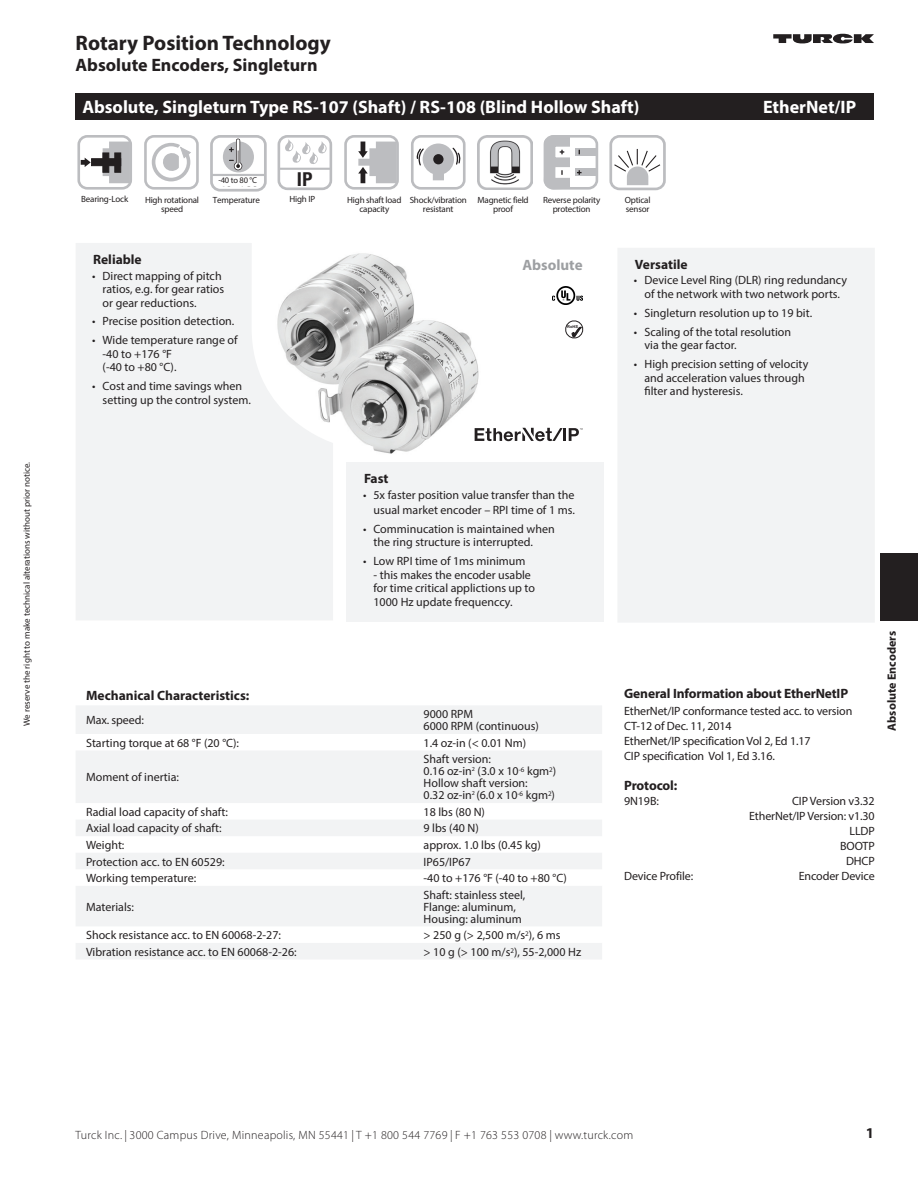
<style>
.page{position:relative;width:918px;height:1188px;background:#fff}
.page>*{position:absolute;margin:0;border:0;box-sizing:border-box;transform-origin:0 0}
.t1{font:700 21px "Myriad Pro";color:#231f20}
.t2{font:700 condensed 19.05px "Univers LT Std";color:#231f20}
.header_bar{font:700 18px "Myriad Pro";color:#fff}
.t3{font:700 18px "Myriad Pro";color:#231f20}
.t4{font:700 15px "Myriad Pro";color:#9d9fa2}
.t5{font:700 15px "Myriad Pro";color:#231f20}
.header_text{font:700 13.5px "Myriad Pro";color:#231f20}
.text{font:700 13.5px "Myriad Pro";letter-spacing:-.015em;color:#231f20}
.text-2{font:12px/13.5px "Myriad Pro";color:#231f20}
.table_L{font:12px/12px "Myriad Pro";color:#231f20}
.t6{font:300 12px "Myriad Pro";letter-spacing:.02em;color:#231f20}
.t7{font:700 12px "Myriad Pro";color:#231f20}
.icon_caption{font:9px/9px "Myriad Pro";letter-spacing:-.02em;color:#231f20;text-align:center}
.icon_caption-2{font:9px "Myriad Pro";color:#231f20}
.icon_caption-3{font:8.4px "Myriad Pro";color:#231f20}
.t8{font:700 4.05px "Arial";color:#231f20}
</style>
<div class="page">
<div style="left:880px;top:553px;width:38px;height:67px;background:#231f20"></div>
<svg style="left:773px;top:34px;width:101px;height:9px"></svg>
<img style="left:333px;top:253px;width:146px;height:201px">
<div style="left:76px;top:93px;width:798px;height:27px;background:#231f20"></div>
<div style="left:617px;top:248px;width:258px;height:375px;background:#f2f3f4"></div>
<svg style="left:76px;top:243px;width:257px;height:377px;fill:#f2f3f4"></svg>
<div style="left:346px;top:463px;width:258px;height:159px;background:#f2f3f4"></div>
<svg style="left:76px;top:706px;width:526px;height:253px;fill:#f2f3f4"></svg>
<img style="left:478px;top:135px;width:54px;height:55px">
<svg style="left:79px;top:136px;width:52px;height:52px"></svg>
<div style="left:77px;top:135px;width:55px;height:55px;border:3px solid #bcbdc0;border-radius:8px"></div>
<svg style="left:81px;top:142px;width:49px;height:41px"></svg>
<div style="left:144px;top:135px;width:55px;height:55px;border:3px solid #bcbdc0;border-radius:8px"></div>
<svg style="left:152px;top:143px;width:39px;height:38px"></svg>
<div style="left:278px;top:135px;width:54px;height:55px;border:3px solid #bcbdc0;border-radius:8px"></div>
<hr style="left:278px;top:168px;width:52px;height:2px;background:#bcbdc0">
<svg style="left:285px;top:139px;width:42px;height:25px"></svg>
<div style="left:344px;top:135px;width:55px;height:55px;border:3px solid #bcbdc0;border-radius:8px"></div>
<svg style="left:358px;top:142px;width:39px;height:41px"></svg>
<div style="left:411px;top:135px;width:55px;height:55px;border:3px solid #bcbdc0;border-radius:8px"></div>
<svg style="left:416px;top:144px;width:45px;height:36px"></svg>
<div style="left:210px;top:135px;width:56px;height:56px;border:3px solid #bcbdc0;border-radius:9px"></div>
<hr style="left:211px;top:174px;width:54px;height:2px;background:#bcbdc0">
<div style="left:223px;top:141px;width:31px;height:31px;background:#bcbdc0;border-radius:50%"></div>
<svg style="left:229px;top:138px;width:13px;height:32px"></svg>
<div style="left:544px;top:135px;width:54px;height:55px;border:3px solid #bcbdc0;border-radius:8px"></div>
<div style="left:575px;top:169px;width:21px;height:7px;background:#bcbdc0"></div>
<div style="left:575px;top:148px;width:21px;height:8px;background:#bcbdc0"></div>
<svg style="left:577px;top:170px;width:5px;height:5px"></svg>
<svg style="left:544px;top:135px;width:27px;height:55px"></svg>
<div style="left:609px;top:135px;width:57px;height:55px;border:3px solid #bcbdc0;border-radius:9px"></div>
<svg style="left:613px;top:149px;width:48px;height:36px"></svg>
<svg style="left:475px;top:428px;width:108px;height:13px"></svg>
<img style="left:552px;top:286px;width:30px;height:18px">
<svg style="left:565px;top:321px;width:18px;height:17px"></svg>
<p class="icon_caption-2" style="left:21px;top:726px;width:265px;rotate:-90deg">We reserve the right to make technical alterations without prior notice.</p>
<h1 class="t1" style="left:76px;top:29px;width:257px">Rotary Position Technology</h1>
<h3 class="t3" style="left:76px;top:53px;width:243px">Absolute Encoders, Singleturn</h3>
<p class="header_bar" style="left:82px;top:95px;width:559px">Absolute, Singleturn Type RS-107 (Shaft) / RS-108 (Blind Hollow Shaft)</p>
<p class="header_bar" style="left:763px;top:95px;width:95px">EtherNet/IP</p>
<p class="icon_caption-3" style="left:218px;top:175px;width:40px">-40 to 80 °C</p>
<p class="t2" style="left:297px;top:167px;width:17px">IP</p>
<p class="icon_caption" style="left:81px;top:194px;width:49px">Bearing-Lock</p>
<p class="icon_caption" style="left:145px;top:195px;width:56px">High rotational speed</p>
<p class="icon_caption" style="left:213px;top:195px;width:48px">Temperature</p>
<p class="icon_caption" style="left:290px;top:195px;width:27px">High IP</p>
<p class="icon_caption" style="left:347px;top:195px;width:56px">High shaft load capacity</p>
<p class="icon_caption" style="left:410px;top:195px;width:59px">Shock/vibration resistant</p>
<p class="icon_caption" style="left:477px;top:195px;width:53px">Magnetic field proof</p>
<p class="icon_caption" style="left:543px;top:195px;width:59px">Reverse polarity protection</p>
<p class="icon_caption" style="left:625px;top:195px;width:27px;text-align:left">Optical sensor</p>
<p class="header_text" style="left:93px;top:251px;width:50px">Reliable</p>
<p class="text-2" style="left:103px;top:269px;width:123px;text-indent:-10px">• Direct mapping of pitch ratios, e.g. for gear ratios or gear reductions.</p>
<p class="text-2" style="left:92px;top:315px;width:144px">• Precise position detection.</p>
<p class="text-2" style="left:103px;top:333px;width:137px;text-indent:-10px">• Wide temperature range of -40 to +176 °F<br>(-40 to +80 °C).</p>
<p class="text-2" style="left:103px;top:379px;width:150px;text-indent:-10px">• Cost and time savings when setting up the control system.</p>
<p class="t4" style="left:523px;top:255px;width:62px">Absolute</p>
<p class="t8" style="left:567px;top:324px;width:12px">RoHS</p>
<p class="header_text" style="left:635px;top:255px;width:54px">Versatile</p>
<p class="text-2" style="left:634px;top:273px;width:215px;text-align:center">• Device Level Ring (DLR) ring redundancy of the network with two network ports.</p>
<p class="text-2" style="left:634px;top:306px;width:180px">• Singleturn resolution up to 19 bit.</p>
<p class="text-2" style="left:644px;top:325px;width:148px;text-indent:-10px">• Scaling of the total resolution via the gear factor.</p>
<p class="text-2" style="left:644px;top:357px;width:165px;text-indent:-10px">• High precision setting of velocity and acceleration values through filter and hysteresis.</p>
<p class="header_text" style="left:86px;top:687px;width:165px">Mechanical Characteristics:</p>
<p class="table_L" style="left:86px;top:714px;width:59px">Max. speed:</p>
<p class="header_text" style="left:364px;top:470px;width:26px">Fast</p>
<p class="text-2" style="left:363px;top:487px;width:213px;line-height:15px;text-align:right">• 5x faster position value transfer than the usual market encoder – RPI time of 1 ms.</p>
<p class="text-2" style="left:374px;top:522px;width:183px;text-indent:-10px">• Comminucation is maintained when the ring structure is interrupted.</p>
<p class="text-2" style="left:363px;top:554px;width:164px">• Low RPI time of 1ms minimum</p>
<p class="text-2" style="left:374px;top:568px;width:163px">- this makes the encoder usable for time critical applictions up to<br>1000 Hz update frequenccy.</p>
<p class="table_L" style="left:424px;top:708px;width:51px">9000 RPM</p>
<p class="table_L" style="left:424px;top:720px;width:117px">6000 RPM (continuous)</p>
<p class="table_L" style="left:86px;top:737px;width:154px">Starting torque at 68 °F (20 °C):</p>
<p class="table_L" style="left:424px;top:737px;width:104px">1.4 oz-in (&lt; 0.01 Nm)</p>
<p class="table_L" style="left:86px;top:771px;width:94px">Moment of inertia:</p>
<p class="table_L" style="left:424px;top:753px;width:134px">Shaft version:<br>0.16 oz-in<sup>2</sup> (3.0 x 10<sup>-6</sup> kgm<sup>2</sup>)</p>
<p class="table_L" style="left:424px;top:777px;width:106px">Hollow shaft version:</p>
<p class="table_L" style="left:424px;top:789px;width:133px">0.32 oz-in<sup>2</sup> (6.0 x 10<sup>-6</sup> kgm<sup>2</sup>)</p>
<p class="table_L" style="left:86px;top:806px;width:143px">Radial load capacity of shaft:</p>
<p class="table_L" style="left:424px;top:806px;width:63px">18 lbs (80 N)</p>
<p class="table_L" style="left:86px;top:822px;width:137px">Axial load capacity of shaft:</p>
<p class="table_L" style="left:424px;top:822px;width:57px">9 lbs (40 N)</p>
<p class="table_L" style="left:86px;top:839px;width:40px">Weight:</p>
<p class="table_L" style="left:424px;top:839px;width:119px">approx. 1.0 lbs (0.45 kg)</p>
<p class="table_L" style="left:86px;top:855px;width:140px">Protection acc. to EN 60529:</p>
<p class="table_L" style="left:424px;top:855px;width:49px">IP65/IP67</p>
<p class="table_L" style="left:86px;top:872px;width:112px">Working temperature:</p>
<p class="table_L" style="left:424px;top:872px;width:145px">-40 to +176 °F (-40 to +80 °C)</p>
<p class="table_L" style="left:86px;top:900px;width:49px">Materials:</p>
<p class="table_L" style="left:424px;top:888px;width:103px">Shaft: stainless steel,</p>
<p class="table_L" style="left:424px;top:900px;width:94px">Flange: aluminum,</p>
<p class="table_L" style="left:424px;top:912px;width:100px">Housing: aluminum</p>
<p class="table_L" style="left:86px;top:929px;width:196px">Shock resistance acc. to EN 60068-2-27:</p>
<p class="table_L" style="left:424px;top:929px;width:139px">&gt; 250 g (&gt; 2,500 m/s<sup>2</sup>), 6 ms</p>
<p class="table_L" style="left:86px;top:946px;width:212px">Vibration resistance acc. to EN 60068-2-26:</p>
<p class="table_L" style="left:424px;top:946px;width:159px">&gt; 10 g (&gt; 100 m/s<sup>2</sup>), 55-2,000 Hz</p>
<p class="header_text" style="left:624px;top:684px;width:226px">General Information about EtherNetIP</p>
<p class="text-2" style="left:624px;top:703px;width:230px;line-height:15px">EtherNet/IP conformance tested acc. to version<br>CT-12 of Dec. 11, 2014</p>
<p class="text-2" style="left:624px;top:734px;width:188px">EtherNet/IP specification Vol 2, Ed 1.17</p>
<p class="text-2" style="left:624px;top:749px;width:152px">CIP specification Vol 1, Ed 3.16.</p>
<p class="text" style="left:624px;top:776px;width:55px">Protocol:</p>
<p class="text-2" style="left:624px;top:794px;width:36px">9N19B:</p>
<p class="text-2" style="left:792px;top:794px;width:84px">CIP Version v3.32</p>
<p class="text-2" style="left:749px;top:809px;width:127px">EtherNet/IP Version: v1.30</p>
<p class="text-2" style="left:849px;top:824px;width:27px">LLDP</p>
<p class="text-2" style="left:840px;top:839px;width:36px">BOOTP</p>
<p class="text-2" style="left:846px;top:854px;width:30px">DHCP</p>
<p class="text-2" style="left:624px;top:869px;width:71px">Device Profile:</p>
<p class="text-2" style="left:799px;top:869px;width:78px">Encoder Device</p>
<p class="t7" style="left:884px;top:731px;width:101px;rotate:-90deg">Absolute Encoders</p>
<p class="t6" style="left:76px;top:1128px;width:559px">Turck Inc. | 3000 Campus Drive, Minneapolis, MN 55441 | T +1 800 544 7769 | F +1 763 553 0708 | www.turck.com</p>
<p class="t5" style="left:866px;top:1123px;width:10px">1</p>
</div>
